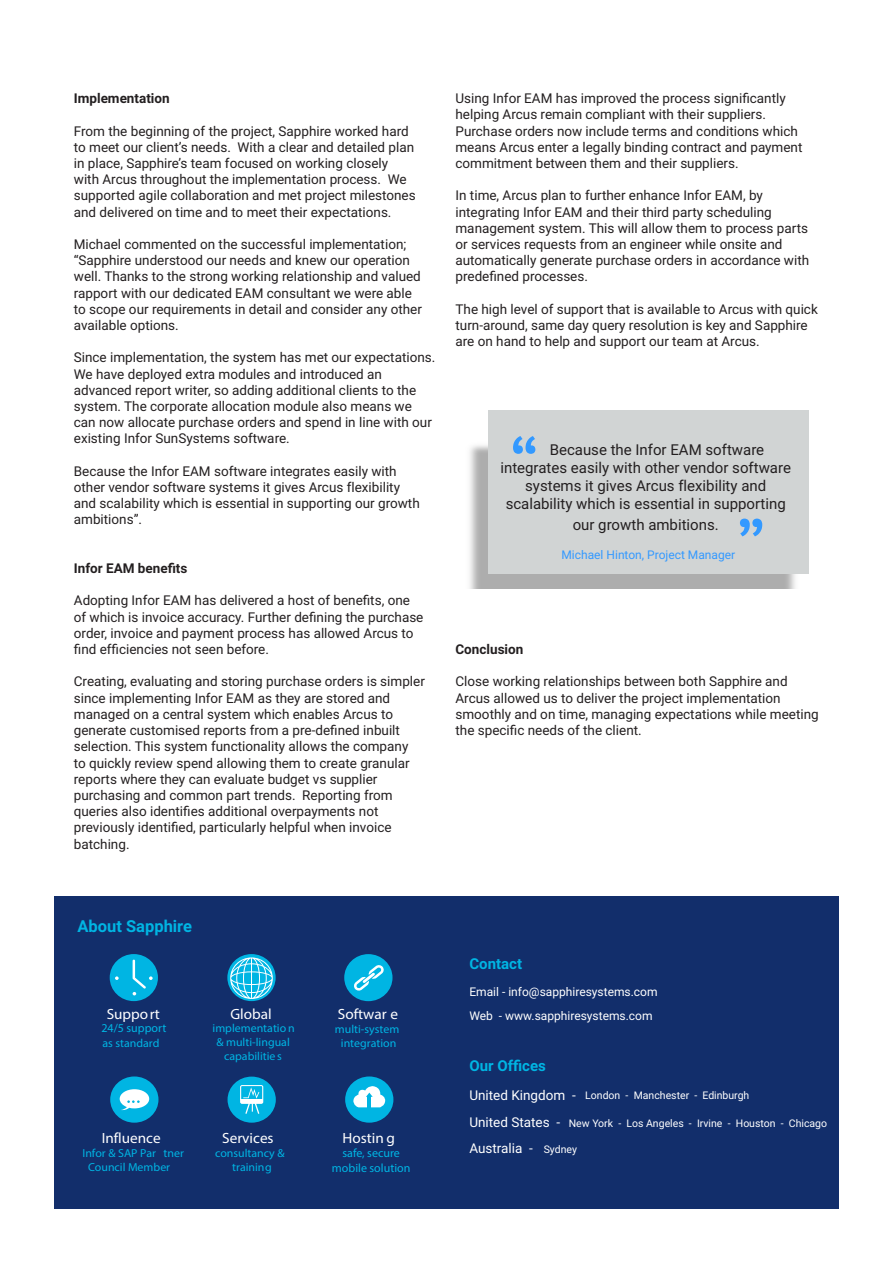
<style>
.page{position:relative;width:893px;height:1263px;background:#fff}
.page>*{position:absolute;margin:0;border:0;box-sizing:border-box;transform-origin:0 0}
.t1{font:700 16.5px "Roboto";color:#00b5e3}
.t2{font:15px "Roboto";color:#231f20}
.t3{font:700 15px "Roboto";color:#00b5e3}
.t4{font:14.85px "Myriad Pro";color:#fff}
.t5{font:13.5px/16.2px "Roboto";color:#231f20}
.t6{font:13.5px "Roboto";color:#fff}
.t7{font:700 13.5px "Roboto";color:#231f20}
.t8{font:12px "Roboto";color:#fff}
.t9{font:12px/14.4px "Myriad Pro";color:#00b6e4;text-align:center}
.t10{font:12px "Roboto";color:#39f}
.t11{font:11.55px/14px "Myriad Pro";color:#00b5e3;text-align:center}
.t12{font:10.5px "Roboto";color:#fff}
.s1{font-size:10.5px}
</style>
<div class="page">
<div style="left:54px;top:1182px;width:785px;height:27px;background:#122e6b"></div>
<div style="left:54px;top:897px;width:785px;height:285px;background:#122e6b"></div>
<img style="left:470px;top:445px;width:325px;height:144px">
<div style="left:488px;top:410px;width:321px;height:164px;background:#d1d4d4"></div>
<div style="left:228px;top:1076px;width:48px;height:47px;background:#00b5e3;border-radius:50%"></div>
<div style="left:345px;top:1076px;width:48px;height:47px;background:#00b5e3;border-radius:50%"></div>
<svg style="left:240px;top:1085px;width:23px;height:29px"></svg>
<svg style="left:353px;top:1086px;width:32px;height:21px"></svg>
<div style="left:110px;top:1076px;width:48px;height:47px;background:#00b5e3;border-radius:50%"></div>
<svg style="left:120px;top:1089px;width:29px;height:21px"></svg>
<div style="left:110px;top:954px;width:48px;height:47px;background:#00b5e3;border-radius:50%"></div>
<svg style="left:227px;top:954px;width:49px;height:47px"></svg>
<svg style="left:133px;top:959px;width:20px;height:36px"></svg>
<svg style="left:115px;top:976px;width:4px;height:4px"></svg>
<svg style="left:230px;top:957px;width:43px;height:42px;background:#47bbde"></svg>
<div style="left:344px;top:954px;width:48px;height:47px;background:#00b5e3;border-radius:50%"></div>
<svg style="left:354px;top:965px;width:30px;height:26px"></svg>
<svg style="left:513px;top:436px;width:22px;height:18px"></svg>
<svg style="left:740px;top:519px;width:22px;height:17px"></svg>
<p class="t7" style="left:74px;top:89px;width:97px">Implementation</p>
<p class="t5" style="left:74px;top:122px;width:343px">From the beginning of the project, Sapphire worked hard to meet our client’s needs. With a clear and detailed plan in place, Sapphire’s team focused on working closely with Arcus throughout the implementation process. We supported agile collaboration and met project milestones and delivered on time and to meet their expectations.</p>
<p class="t5" style="left:74px;top:236px;width:350px">Michael commented on the successful implementation; “Sapphire understood our needs and knew our operation well. Thanks to the strong working relationship and valued rapport with our dedicated EAM consultant we were able to scope our requirements in detail and consider any other available options.</p>
<p class="t5" style="left:74px;top:349px;width:363px">Since implementation, the system has met our expectations.<br>We have deployed extra modules and introduced an advanced report writer, so adding additional clients to the system. The corporate allocation module also means we can now allocate purchase orders and spend in line with our existing Infor SunSystems software.</p>
<p class="t5" style="left:74px;top:462px;width:347px">Because the Infor EAM software integrates easily with other vendor software systems it gives Arcus flexibility and scalability which is essential in supporting our growth ambitions”.</p>
<p class="t7" style="left:74px;top:559px;width:115px">Infor EAM benefits</p>
<p class="t5" style="left:74px;top:592px;width:351px">Adopting Infor EAM has delivered a host of benefits, one of which is invoice accuracy. Further defining the purchase order, invoice and payment process has allowed Arcus to find efficiencies not seen before.</p>
<p class="t5" style="left:74px;top:673px;width:353px">Creating, evaluating and storing purchase orders is simpler since implementing Infor EAM as they are stored and managed on a central system which enables Arcus to</p>
<p class="t5" style="left:74px;top:722px;width:328px">generate customised reports from a pre-defined inbuilt</p>
<p class="t5" style="left:74px;top:738px;width:337px;text-align:justify">selection. This system functionality allows the company to quickly review spend allowing them to create granular reports where they can evaluate budget vs supplier</p>
<p class="t5" style="left:74px;top:786px;width:320px">purchasing and common part trends. Reporting from queries also identifies additional overpayments not previously identified, particularly helpful when invoice batching.</p>
<p class="t5" style="left:455px;top:90px;width:348px">Using Infor EAM has improved the process significantly helping Arcus remain compliant with their suppliers.<br>Purchase orders now include terms and conditions which means Arcus enter a legally binding contract and payment commitment between them and their suppliers.</p>
<p class="t5" style="left:455px;top:187px;width:355px">In time, Arcus plan to further enhance Infor EAM, by integrating Infor EAM and their third party scheduling management system. This will allow them to process parts or services requests from an engineer while onsite and automatically generate purchase orders in accordance with predefined processes.</p>
<p class="t5" style="left:455px;top:300px;width:364px">The high level of support that is available to Arcus with quick turn-around, same day query resolution is key and Sapphire are on hand to help and support our team at Arcus.</p>
<p class="t2" style="left:550px;top:439px;width:216px">Because the Infor EAM software</p>
<p class="t2" style="left:500px;top:457px;width:292px">integrates easily with other vendor software</p>
<p class="t2" style="left:525px;top:475px;width:243px">systems it gives Arcus flexibility and</p>
<p class="t2" style="left:506px;top:493px;width:282px">scalability which is essential in supporting</p>
<p class="t2" style="left:573px;top:515px;width:148px">our growth ambitions.</p>
<p class="t10" style="left:561px;top:547px;width:175px">Michael Hinton, Project Manager</p>
<p class="t7" style="left:455px;top:640px;width:69px">Conclusion</p>
<p class="t5" style="left:455px;top:673px;width:365px">Close working relationships between both Sapphire and Arcus allowed us to deliver the project implementation smoothly and on time, managing expectations while meeting the specific needs of the client.</p>
<p class="t1" style="left:77px;top:915px;width:116px">About Sapphire</p>
<p class="t4" style="left:107px;top:1004px;width:55px">Support</p>
<p class="t4" style="left:230px;top:1004px;width:43px">Global</p>
<p class="t11" style="left:102px;top:1035px;width:59px">as standard</p>
<p class="t9" style="left:101px;top:1021px;width:66px">24/5 support</p>
<p class="t11" style="left:213px;top:1021px;width:84px">implementatio n &amp; multi-lingual capabilitie s</p>
<p class="t4" style="left:338px;top:1005px;width:61px">Softwar e</p>
<p class="t11" style="left:335px;top:1022px;width:66px">multi-system integration</p>
<p class="t4" style="left:102px;top:1129px;width:60px">Influence</p>
<p class="t11" style="left:88px;top:1146px;width:98px;text-align:left;text-indent:-6px">Infor &amp; SAP Par tner<br>Council Member</p>
<p class="t4" style="left:222px;top:1129px;width:53px">Services</p>
<p class="t4" style="left:343px;top:1128px;width:54px">Hostin g</p>
<p class="t11" style="left:215px;top:1146px;width:71px">consultancy &amp; training</p>
<p class="t9" style="left:332px;top:1146px;width:80px">safe, secure mobile solution</p>
<p class="t3" style="left:469px;top:953px;width:54px">Contact</p>
<p class="t8" style="left:469px;top:983px;width:190px">Email - info@sapphiresystems.com</p>
<p class="t8" style="left:469px;top:1008px;width:185px">Web - www.sapphiresystems.com</p>
<p class="t3" style="left:469px;top:1055px;width:78px">Our Offices</p>
<p class="t6" style="left:469px;top:1086px;width:108px">United Kingdom -</p>
<p class="t6" style="left:469px;top:1113px;width:92px">United States -</p>
<p class="t12" style="left:585px;top:1088px;width:166px">London - Manchester - Edinburgh</p>
<p class="t12" style="left:569px;top:1116px;width:260px">New York - Los Angeles - Irvine - Houston - Chicago</p>
<p class="t6" style="left:469px;top:1139px;width:109px">Australia - <span class="s1">Sydney</span></p>
</div>
